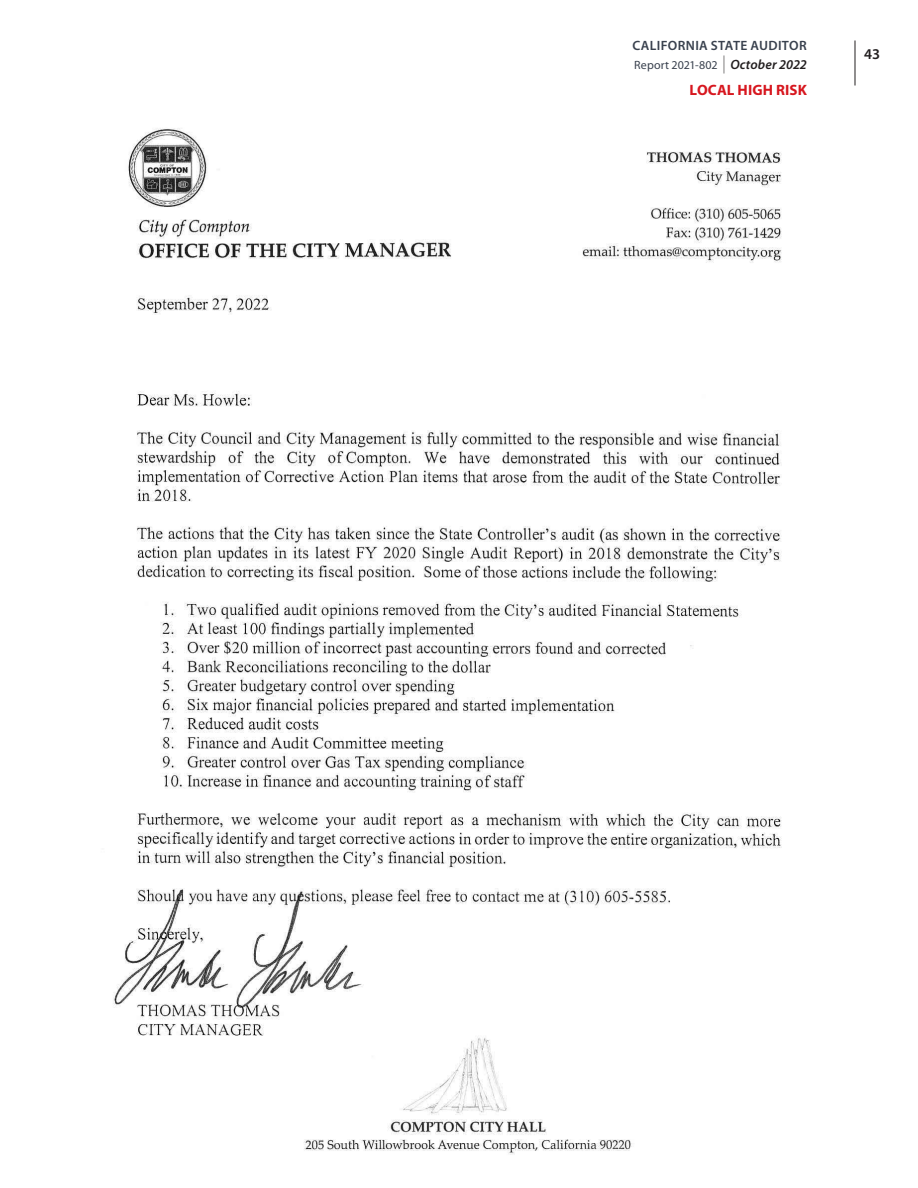
<style>
.page{position:relative;width:918px;height:1188px;background:#fff}
.page>*{position:absolute;margin:0;border:0;box-sizing:border-box;transform-origin:0 0}
.t1{font:700 15px "Myriad Pro";letter-spacing:.005em;color:#d7171f}
.t2{font:600 15px "Myriad Pro";color:#231f20}
.t3{font:600 13.5px "Myriad Pro";letter-spacing:.03em;color:#39414e}
.t4{font:12px "Myriad Pro";letter-spacing:.01em;color:#39414e}
.s1{font-weight:300;font-size:18px;color:#231f20}
.s2{font-weight:600;font-style:italic;font-size:13.5px;color:#231f20}
</style>
<div class="page">
<img style="left:113px;top:128px;width:669px;height:1027px">
<hr style="left:855px;top:40px;width:1px;height:46px;background:#231f20">
<p class="t3" style="left:632px;top:37px;width:176px">CALIFORNIA STATE AUDITOR</p>
<p class="t4" style="left:634px;top:58px;width:174px">Report 2021-802 <span class="s1">|</span> <span class="s2">October 2022</span></p>
<p class="t1" style="left:690px;top:81px;width:119px">LOCAL HIGH RISK</p>
<p class="t2" style="left:864px;top:45px;width:18px">43</p>
</div>
